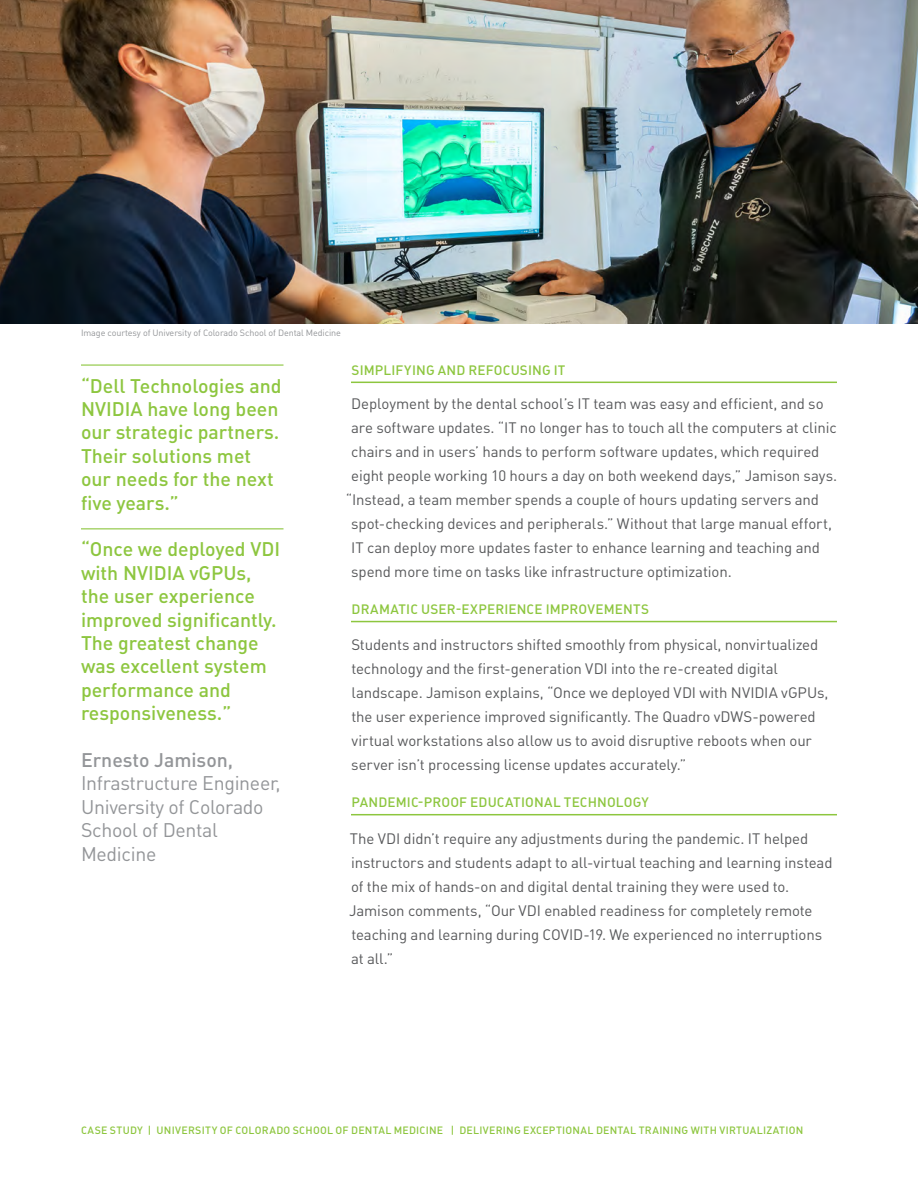
<style>
.page{position:relative;width:918px;height:1188px;background:#fff}
.page>*{position:absolute;margin:0;border:0;box-sizing:border-box;transform-origin:0 0}
.t1{font:500 19.5px/23.4px "DIN Pro";color:#8dc63f}
.t2{font:19.5px/23.4px "DIN Pro";letter-spacing:-.015em;color:#939598}
.t3{font:500 19.5px "DIN Pro";color:#939598}
.t4{font:15px/24px "DIN Pro";letter-spacing:-.005em;color:#58595b}
.t5{font:500 13.5px "DIN Pro";letter-spacing:.01em;color:#8dc63f}
.t6{font:500 10.5px "DIN Pro";letter-spacing:.025em;color:#8dc63f}
.t7{font:9px "DIN Pro";letter-spacing:-.01em;color:#939598}
</style>
<div class="page">
<hr style="left:81px;top:364px;width:203px;height:2px;background:#8dc63f">
<hr style="left:81px;top:528px;width:203px;height:1px;background:#8dc63f">
<img style="left:0;top:0;width:918px;height:324px">
<hr style="left:351px;top:382px;width:486px;height:1px;background:#8dc63f">
<hr style="left:351px;top:621px;width:486px;height:1px;background:#8dc63f">
<hr style="left:351px;top:814px;width:486px;height:1px;background:#8dc63f">
<p class="t7" style="left:81px;top:326px;width:262px">Image courtesy of University of Colorado School of Dental Medicine</p>
<h1 class="t1" style="left:81px;top:373px;width:202px">“Dell Technologies and<br>NVIDIA have long been our strategic partners.<br>Their solutions met our needs for the next five years.”</h1>
<h1 class="t1" style="left:81px;top:537px;width:201px">“Once we deployed VDI with NVIDIA vGPUs, the user experience improved significantly.<br>The greatest change was excellent system performance and responsiveness.”</h1>
<h1 class="t3" style="left:81px;top:747px;width:154px">Ernesto Jamison,</h1>
<h1 class="t2" style="left:81px;top:771px;width:201px">Infrastructure Engineer,<br>University of Colorado<br>School of Dental<br>Medicine</h1>
<p class="t5" style="left:352px;top:361px;width:215px">SIMPLIFYING AND REFOCUSING IT</p>
<p class="t4" style="left:351px;top:391px;width:474px">Deployment by the dental school’s IT team was easy and efficient, and so</p>
<p class="t4" style="left:351px;top:415px;width:487px">are software updates. “IT no longer has to touch all the computers at clinic</p>
<p class="t4" style="left:351px;top:439px;width:470px">chairs and in users’ hands to perform software updates, which required</p>
<p class="t4" style="left:351px;top:463px;width:487px">eight people working 10 hours a day on both weekend days,” Jamison says.</p>
<p class="t4" style="left:346px;top:487px;width:475px">“Instead, a team member spends a couple of hours updating servers and</p>
<p class="t4" style="left:351px;top:511px;width:482px">spot-checking devices and peripherals.” Without that large manual effort,</p>
<p class="t4" style="left:351px;top:535px;width:470px">IT can deploy more updates faster to enhance learning and teaching and</p>
<p class="t4" style="left:351px;top:559px;width:382px">spend more time on tasks like infrastructure optimization.</p>
<p class="t5" style="left:352px;top:600px;width:299px">DRAMATIC USER-EXPERIENCE IMPROVEMENTS</p>
<p class="t4" style="left:351px;top:632px;width:479px">Students and instructors shifted smoothly from physical, nonvirtualized technology and the first-generation VDI into the re-created digital landscape. Jamison explains, “Once we deployed VDI with NVIDIA vGPUs, the user experience improved significantly. The Quadro vDWS-powered virtual workstations also allow us to avoid disruptive reboots when our server isn’t processing license updates accurately.”</p>
<p class="t5" style="left:352px;top:793px;width:299px">PANDEMIC-PROOF EDUCATIONAL TECHNOLOGY</p>
<p class="t4" style="left:349px;top:826px;width:485px">The VDI didn’t require any adjustments during the pandemic. IT helped instructors and students adapt to all-virtual teaching and learning instead of the mix of hands-on and digital dental training they were used to.<br>Jamison comments, “Our VDI enabled readiness for completely remote teaching and learning during COVID-19. We experienced no interruptions at all.”</p>
<p class="t6" style="left:81px;top:1123px;width:724px">CASE STUDY | UNIVERSITY OF COLORADO SCHOOL OF DENTAL MEDICINE | DELIVERING EXCEPTIONAL DENTAL TRAINING WITH VIRTUALIZATION</p>
</div>
